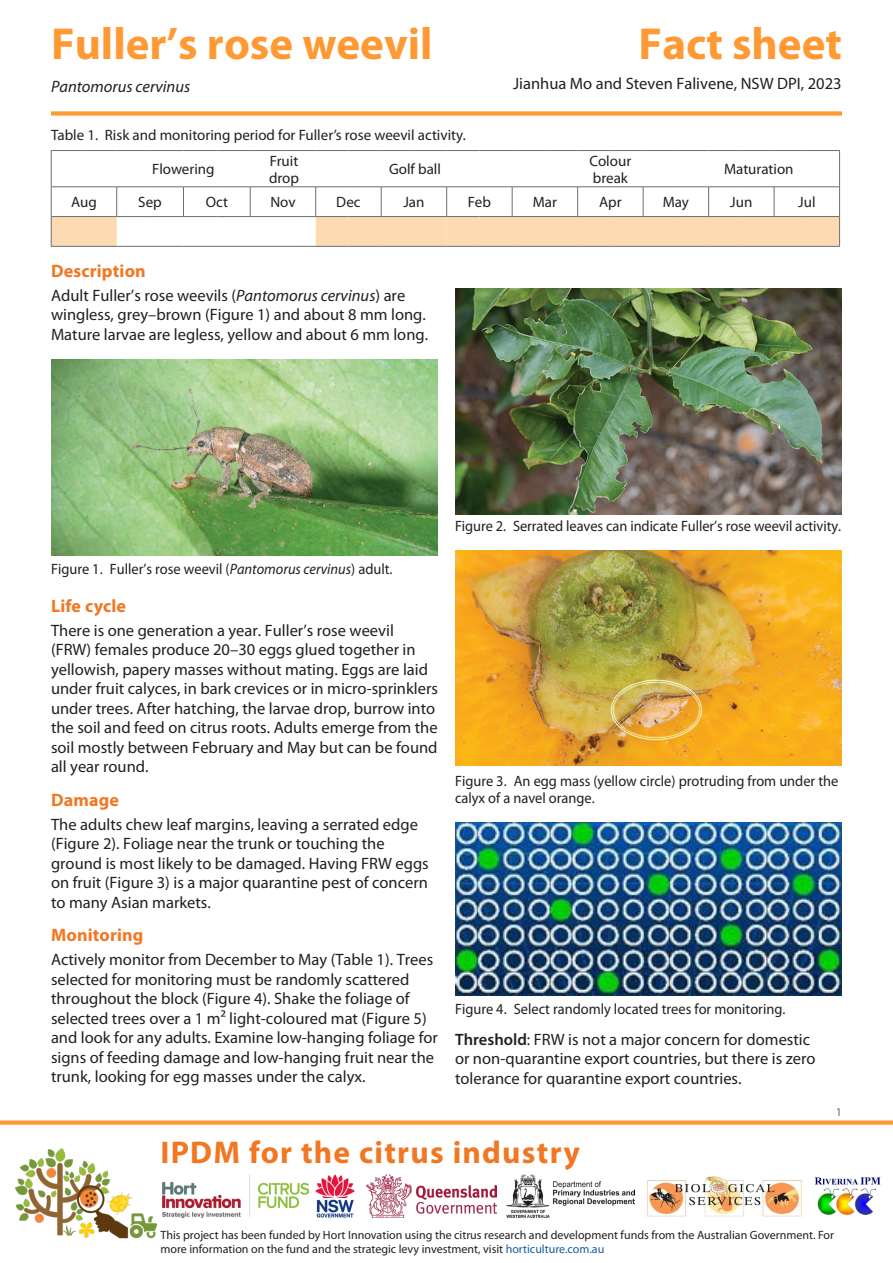
<style>
.page{position:relative;width:893px;height:1263px;background:#fff}
.page>*{position:absolute;margin:0;border:0;box-sizing:border-box;transform-origin:0 0}
._01_Title_left{font:700 45px "Myriad Pro";color:#f93}
._01_Title_right{font:700 45px "Myriad Pro";color:#f93}
.t1{font:700 31.5px "Myriad Pro";letter-spacing:.04em;color:#f27722}
.heading_1{font:700 18px "Myriad Pro";letter-spacing:.01em;color:#f27722}
.text{font:16.5px/19.5px "Myriad Pro";color:#231f20}
.text_right{font:16.5px "Myriad Pro";color:#231f20}
.text-2{font:italic 16.5px "Myriad Pro";color:#231f20}
.Table_text_squished{font:15px/16.5px "Myriad Pro";color:#231f20;scale:.96 1}
.Table_text_squished-2{font:15px/16.5px "Myriad Pro";color:#231f20}
.t2{font:12px/13.5px "Myriad Pro";color:#231f20}
.t3{font:12px "Myriad Pro";color:#6c6d70}
.s1{font-style:italic}
.s2{font-weight:600}
.s3{color:#175d9e}
</style>
<div class="page">
<img style="left:15px;top:1148px;width:143px;height:91px">
<img style="left:366px;top:1174px;width:131px;height:43px">
<img style="left:162px;top:1174px;width:146px;height:43px">
<img style="left:315px;top:1174px;width:39px;height:43px">
<img style="left:814px;top:1177px;width:67px;height:38px">
<img style="left:647px;top:1176px;width:155px;height:41px">
<img style="left:506px;top:1174px;width:128px;height:43px">
<hr style="left:51px;top:150px;width:33px;height:1px;background:#6c6d70">
<hr style="left:51px;top:151px;width:1px;height:36px;background:#6c6d70">
<hr style="left:84px;top:150px;width:33px;height:1px;background:#6c6d70">
<hr style="left:117px;top:150px;width:32px;height:1px;background:#6c6d70">
<hr style="left:149px;top:150px;width:34px;height:1px;background:#6c6d70">
<hr style="left:183px;top:150px;width:34px;height:1px;background:#6c6d70">
<hr style="left:217px;top:150px;width:33px;height:1px;background:#6c6d70">
<hr style="left:316px;top:150px;width:32px;height:1px;background:#6c6d70">
<hr style="left:348px;top:150px;width:33px;height:1px;background:#6c6d70">
<hr style="left:447px;top:150px;width:32px;height:1px;background:#6c6d70">
<hr style="left:479px;top:150px;width:33px;height:1px;background:#6c6d70">
<hr style="left:512px;top:150px;width:33px;height:1px;background:#6c6d70">
<hr style="left:545px;top:150px;width:33px;height:1px;background:#6c6d70">
<hr style="left:709px;top:150px;width:32px;height:1px;background:#6c6d70">
<hr style="left:741px;top:150px;width:33px;height:1px;background:#6c6d70">
<hr style="left:774px;top:150px;width:33px;height:1px;background:#6c6d70">
<hr style="left:774px;top:246px;width:33px;height:1px;background:#6c6d70">
<hr style="left:709px;top:246px;width:32px;height:1px;background:#6c6d70">
<hr style="left:741px;top:246px;width:33px;height:1px;background:#6c6d70">
<hr style="left:447px;top:246px;width:32px;height:1px;background:#6c6d70">
<hr style="left:479px;top:246px;width:33px;height:1px;background:#6c6d70">
<hr style="left:512px;top:246px;width:33px;height:1px;background:#6c6d70">
<hr style="left:545px;top:246px;width:33px;height:1px;background:#6c6d70">
<hr style="left:578px;top:246px;width:32px;height:1px;background:#6c6d70">
<hr style="left:610px;top:246px;width:33px;height:1px;background:#6c6d70">
<hr style="left:643px;top:246px;width:33px;height:1px;background:#6c6d70">
<hr style="left:676px;top:246px;width:33px;height:1px;background:#6c6d70">
<hr style="left:51px;top:246px;width:33px;height:1px;background:#6c6d70">
<hr style="left:84px;top:246px;width:33px;height:1px;background:#6c6d70">
<hr style="left:117px;top:246px;width:32px;height:1px;background:#6c6d70">
<hr style="left:149px;top:246px;width:34px;height:1px;background:#6c6d70">
<hr style="left:183px;top:246px;width:34px;height:1px;background:#6c6d70">
<hr style="left:217px;top:246px;width:33px;height:1px;background:#6c6d70">
<hr style="left:250px;top:246px;width:33px;height:1px;background:#6c6d70">
<hr style="left:283px;top:246px;width:33px;height:1px;background:#6c6d70">
<hr style="left:643px;top:150px;width:33px;height:1px;background:#6c6d70">
<hr style="left:676px;top:150px;width:33px;height:1px;background:#6c6d70">
<hr style="left:578px;top:150px;width:32px;height:1px;background:#6c6d70">
<hr style="left:610px;top:150px;width:33px;height:1px;background:#6c6d70">
<hr style="left:250px;top:150px;width:33px;height:1px;background:#6c6d70">
<hr style="left:283px;top:150px;width:33px;height:1px;background:#6c6d70">
<hr style="left:381px;top:150px;width:33px;height:1px;background:#6c6d70">
<hr style="left:414px;top:150px;width:33px;height:1px;background:#6c6d70">
<hr style="left:807px;top:246px;width:33px;height:1px;background:#6c6d70">
<hr style="left:807px;top:150px;width:33px;height:1px;background:#6c6d70">
<hr style="left:839px;top:151px;width:1px;height:36px;background:#6c6d70">
<hr style="left:316px;top:246px;width:32px;height:1px;background:#6c6d70">
<hr style="left:348px;top:246px;width:33px;height:1px;background:#6c6d70">
<hr style="left:381px;top:246px;width:33px;height:1px;background:#6c6d70">
<hr style="left:414px;top:246px;width:33px;height:1px;background:#6c6d70">
<svg style="left:51px;top:187px;width:789px;height:59px"></svg>
<div style="left:51px;top:111px;width:791px;height:5px;background:#f93"></div>
<img style="left:51px;top:360px;width:387px;height:195px">
<div style="left:0;top:1120px;width:893px;height:5px;background:#f93"></div>
<img style="left:455px;top:289px;width:387px;height:225px">
<img style="left:455px;top:551px;width:387px;height:215px">
<img style="left:455px;top:822px;width:387px;height:174px">
<p class="_01_Title_left" style="left:51px;top:19px;width:383px">Fuller’s rose weevil</p>
<p class="_01_Title_right" style="left:639px;top:19px;width:205px">Fact sheet</p>
<p class="text-2" style="left:51px;top:78px;width:141px">Pantomorus cervinus</p>
<p class="text_right" style="left:513px;top:75px;width:330px">Jianhua Mo and Steven Falivene, NSW DPI, 2023</p>
<p class="Table_text_squished-2" style="left:51px;top:127px;width:416px">Table 1. Risk and monitoring period for Fuller’s rose weevil activity.</p>
<p class="Table_text_squished-2" style="left:152px;top:161px;width:64px">Flowering</p>
<p class="Table_text_squished-2" style="left:269px;top:153px;width:31px">Fruit drop</p>
<p class="Table_text_squished-2" style="left:389px;top:161px;width:53px">Golf ball</p>
<p class="Table_text_squished-2" style="left:589px;top:153px;width:43px">Colour break</p>
<p class="Table_text_squished-2" style="left:724px;top:161px;width:71px">Maturation</p>
<p class="Table_text_squished-2" style="left:71px;top:194px;width:27px">Aug</p>
<p class="Table_text_squished-2" style="left:138px;top:194px;width:25px">Sep</p>
<p class="Table_text_squished-2" style="left:206px;top:194px;width:24px">Oct</p>
<p class="Table_text_squished-2" style="left:270px;top:194px;width:27px">Nov</p>
<p class="Table_text_squished-2" style="left:336px;top:194px;width:26px">Dec</p>
<p class="Table_text_squished-2" style="left:403px;top:194px;width:23px">Jan</p>
<p class="Table_text_squished-2" style="left:468px;top:194px;width:24px">Feb</p>
<p class="Table_text_squished-2" style="left:533px;top:194px;width:26px">Mar</p>
<p class="Table_text_squished-2" style="left:599px;top:194px;width:24px">Apr</p>
<p class="Table_text_squished-2" style="left:663px;top:194px;width:28px">May</p>
<p class="Table_text_squished-2" style="left:730px;top:194px;width:24px">Jun</p>
<p class="Table_text_squished-2" style="left:798px;top:194px;width:19px">Jul</p>
<h2 class="heading_1" style="left:51px;top:261px;width:96px">Description</h2>
<p class="text" style="left:51px;top:286px;width:379px">Adult Fuller’s rose weevils (<span class="s1">Pantomorus cervinus</span>) are wingless, grey–brown (Figure 1) and about 8 mm long.<br>Mature larvae are legless, yellow and about 6 mm long.</p>
<p class="Table_text_squished" style="left:51px;top:561px;width:357px">Figure 1. Fuller’s rose weevil (<span class="s1">Pantomorus cervinus</span>) adult.</p>
<h2 class="heading_1" style="left:51px;top:596px;width:76px">Life cycle</h2>
<p class="text" style="left:51px;top:621px;width:388px">There is one generation a year. Fuller’s rose weevil (FRW) females produce 20–30 eggs glued together in yellowish, papery masses without mating. Eggs are laid under fruit calyces, in bark crevices or in micro-sprinklers under trees. After hatching, the larvae drop, burrow into the soil and feed on citrus roots. Adults emerge from the soil mostly between February and May but can be found all year round.</p>
<h2 class="heading_1" style="left:51px;top:790px;width:69px">Damage</h2>
<p class="text" style="left:51px;top:815px;width:379px">The adults chew leaf margins, leaving a serrated edge (Figure 2). Foliage near the trunk or touching the ground is most likely to be damaged. Having FRW eggs on fruit (Figure 3) is a major quarantine pest of concern to many Asian markets.</p>
<h2 class="heading_1" style="left:51px;top:925px;width:94px">Monitoring</h2>
<p class="text" style="left:51px;top:950px;width:388px">Actively monitor from December to May (Table 1). Trees selected for monitoring must be randomly scattered throughout the block (Figure 4). Shake the foliage of selected trees over a 1 m² light-coloured mat (Figure 5) and look for any adults. Examine low-hanging foliage for signs of feeding damage and low-hanging fruit near the trunk, looking for egg masses under the calyx.</p>
<p class="Table_text_squished" style="left:455px;top:518px;width:404px">Figure 2. Serrated leaves can indicate Fuller’s rose weevil activity.</p>
<p class="Table_text_squished" style="left:455px;top:773px;width:401px">Figure 3. An egg mass (yellow circle) protruding from under the calyx of a navel orange.</p>
<p class="Table_text_squished" style="left:455px;top:1001px;width:346px">Figure 4. Select randomly located trees for monitoring.</p>
<p class="text" style="left:455px;top:1029px;width:362px"><span class="s2">Threshold</span>: FRW is not a major concern for domestic or non-quarantine export countries, but there is zero tolerance for quarantine export countries.</p>
<p class="t3" style="left:836px;top:1105px;width:8px">1</p>
<h2 class="t1" style="left:161px;top:1135px;width:421px">IPDM for the citrus industry</h2>
<p class="t2" style="left:161px;top:1229px;width:675px">This project has been funded by Hort Innovation using the citrus research and development funds from the Australian Government. For more information on the fund and the strategic levy investment, visit <span class="s3">horticulture.com.au</span></p>
</div>
